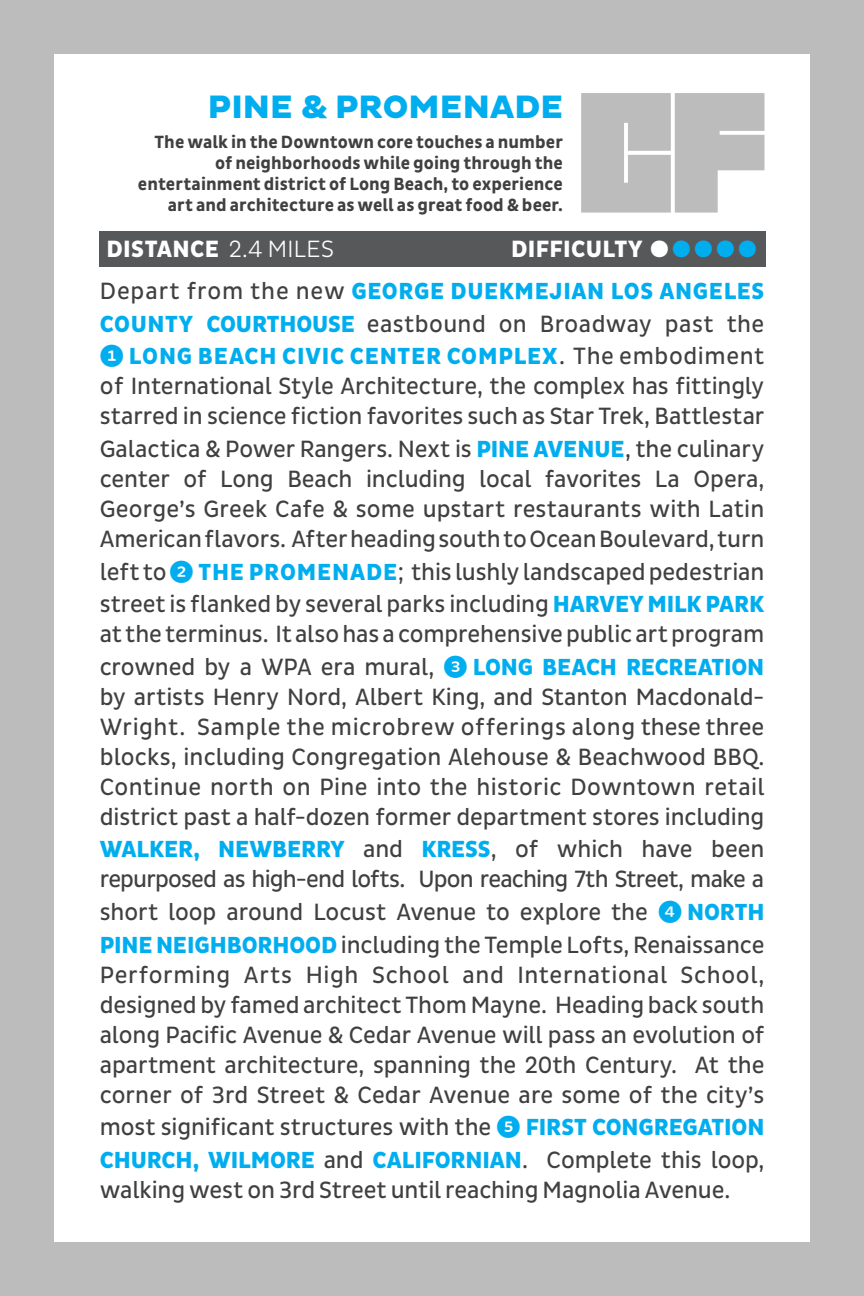
<style>
.page{position:relative;width:864px;height:1296px;background:#bcbcbc}
.page>*{position:absolute;margin:0;border:0;box-sizing:border-box;transform-origin:0 0}
.t1{font:800 33px "Pluto Sans";letter-spacing:.005em;color:#00aeef}
.t2{font:24px/30px "Pluto Sans Cond";letter-spacing:-.005em;color:#404040;text-align:justify}
.t3{font:24px "Pluto Sans Cond";letter-spacing:.015em;color:#404040}
.t4{font:800 24px "Pluto Sans Cond";letter-spacing:.015em;color:#fff}
.t5{font:800 23.7px "Pluto Sans Cond";letter-spacing:-.005em;color:#00aeef}
.t6{font:800 23.7px "Pluto Sans Cond";letter-spacing:.02em;color:#00aeef}
.t7{font:700 18px/21px "Pluto Sans Cond";letter-spacing:.005em;color:#404040;text-align:right}
.t8{font:17.7px "Whitney Index Black Round Bd";color:#00aeef}
.s1{font-weight:300}
.s2{color:#fff}
.s3{font-weight:400;font-size:24px;color:#404040}
.s4{font-weight:800;font-size:23.7px;color:#00aeef}
.s5{font-family:"Whitney Index Black Round Bd";font-weight:400}
.s6{font-family:"Whitney Index Black Round Bd";font-size:23.7px;color:#00aeef}
</style>
<div class="page">
<div style="left:54px;top:54px;width:756px;height:1187px;background:#fff"></div>
<div style="left:99px;top:232px;width:667px;height:35px;background:#57585a"></div>
<svg style="left:581px;top:93px;width:183px;height:120px;background:#c5c5c5"></svg>
<p class="t1" style="left:208px;top:88px;width:357px">PINE &amp; PROMENADE</p>
<p class="t7" style="left:138px;top:132px;width:427px">The walk in the Downtown core touches a number of neighborhoods while going through the entertainment district of Long Beach, to experience art and architecture as well as great food &amp; beer.</p>
<p class="t4" style="left:106px;top:235px;width:229px">DISTANCE <span class="s1">2.4 MILES</span></p>
<p class="t4" style="left:511px;top:235px;width:133px">DIFFICULTY</p>
<p class="t8" style="left:650px;top:241px;width:108px"><span class="s2">{</span>{{{{</p>
<p class="t6" style="left:100px;top:278px;width:666px"><span class="s3">Depart from the new</span> GEORGE DUEKMEJIAN LOS ANGELES</p>
<p class="t3" style="left:100px;top:310px;width:666px"><span class="s4">COUNTY COURTHOUSE</span> eastbound on Broadway past the</p>
<p class="t6" style="left:100px;top:343px;width:666px"><span class="s5">1</span> LONG BEACH CIVIC CENTER COMPLEX<span class="s3">. The embodiment</span></p>
<p class="t2" style="left:100px;top:372px;width:666px">of International Style Architecture, the complex has fittingly starred in science fiction favorites such as Star Trek, Battlestar</p>
<p class="t2" style="left:100px;top:434px;width:666px">Galactica &amp; Power Rangers. Next is <span class="s4">PINE AVENUE</span>, the culinary center of Long Beach including local favorites La Opera, George’s Greek Cafe &amp; some upstart restaurants with Latin American flavors. After heading south to Ocean Boulevard, turn</p>
<p class="t2" style="left:100px;top:556px;width:666px;line-height:32.7px">left to <span class="s6">2</span> <span class="s4">THE PROMENADE</span>; this lushly landscaped pedestrian street is flanked by several parks including <span class="s4">HARVEY MILK PARK</span></p>
<p class="t2" style="left:100px;top:618px;width:666px;line-height:32.7px">at the terminus. It also has a comprehensive public art program crowned by a WPA era mural, <span class="s6">3</span> <span class="s4">LONG BEACH RECREATION</span></p>
<p class="t2" style="left:100px;top:682px;width:666px">by artists Henry Nord, Albert King, and Stanton Macdonald-Wright. Sample the microbrew offerings along these three blocks, including Congregation Alehouse &amp; Beachwood BBQ.<br>Continue north on Pine into the historic Downtown retail district past a half-dozen former department stores including</p>
<p class="t5" style="left:100px;top:836px;width:666px">WALKER, NEWBERRY <span class="s3">and</span> KRESS<span class="s3">, of which have been</span></p>
<p class="t2" style="left:100px;top:863px;width:666px;line-height:32.7px">repurposed as high-end lofts. Upon reaching 7th Street, make a short loop around Locust Avenue to explore the <span class="s6">4</span> <span class="s4">NORTH PINE NEIGHBORHOOD</span> including the Temple Lofts, Renaissance</p>
<p class="t2" style="left:100px;top:960px;width:666px">Performing Arts High School and International School, designed by famed architect Thom Mayne. Heading back south along Pacific Avenue &amp; Cedar Avenue will pass an evolution of apartment architecture, spanning the 20th Century. At the corner of 3rd Street &amp; Cedar Avenue are some of the city’s</p>
<p class="t2" style="left:100px;top:1112px;width:666px">most significant structures with the <span class="s6">5</span> <span class="s4">FIRST CONGREGATION</span></p>
<p class="t5" style="left:100px;top:1146px;width:666px">CHURCH, WILMORE <span class="s3">and</span> CALIFORNIAN<span class="s3">. Complete this loop,</span></p>
<p class="t2" style="left:100px;top:1175px;width:632px">walking west on 3rd Street until reaching Magnolia Avenue.</p>
</div>
